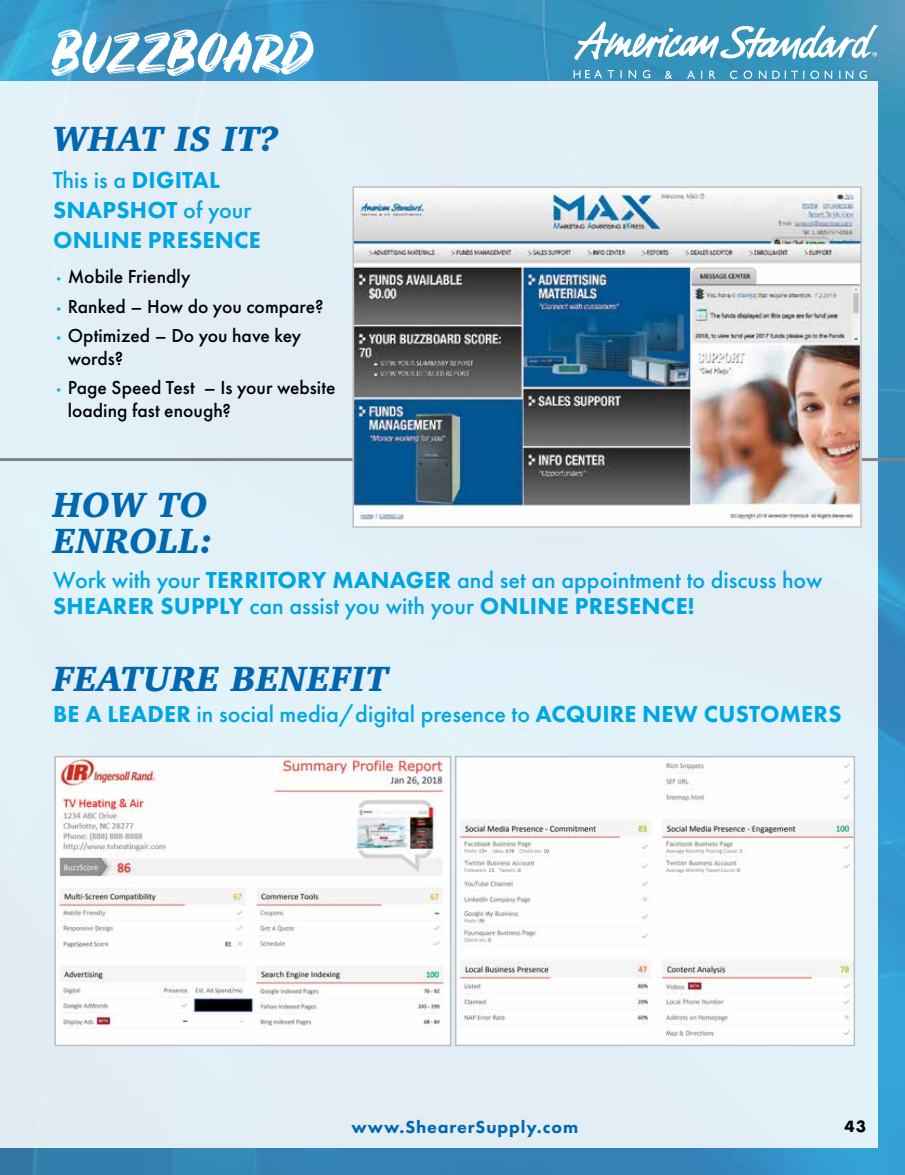
<style>
.page{position:relative;width:905px;height:1175px;background:#fff}
.page>*{position:absolute;margin:0;border:0;box-sizing:border-box;transform-origin:0 0}
.t1{font:51px "Rustico";color:#fff}
.t2{font:italic 900 36px/36px "Charter IT Cby BT";color:#0067b1}
.t3{font:500 24px/26.2px "Futura PT";color:#00a5e3}
.t4{font:800 24px/30px "Futura PT";letter-spacing:.01em;color:#00a5e3}
.t5{font:500 19.5px/22.5px "Futura PT";color:#000}
.t6{font:800 18px "Futura PT";letter-spacing:.05em;color:#0067b1}
.t7{font:700 15px "Futura LT";color:#000}
.s1{font-weight:500}
.s2{font-weight:800;font-size:12px;color:#00aeef}
.s3{font-weight:800}
</style>
<div class="page">
<img style="left:0;top:0;width:904px;height:1174px">
<div style="left:0;top:81px;width:878px;height:1066px;background:#e2eff6"></div>
<hr style="left:0;top:458px;width:904px;height:3px;background:#808285">
<img style="left:355px;top:189px;width:503px;height:336px">
<div style="left:352px;top:186px;width:509px;height:342px;border:2px solid #bcbec0"></div>
<img style="left:57px;top:759px;width:391px;height:284px">
<div style="left:54px;top:756px;width:397px;height:290px;border:2px solid #bcbec0"></div>
<img style="left:458px;top:759px;width:394px;height:284px">
<div style="left:455px;top:756px;width:400px;height:290px;border:2px solid #bcbec0"></div>
<svg style="left:664px;top:71px;width:8px;height:8px"></svg>
<svg style="left:628px;top:70px;width:8px;height:8px"></svg>
<svg style="left:642px;top:70px;width:8px;height:9px"></svg>
<svg style="left:573px;top:70px;width:41px;height:8px"></svg>
<svg style="left:709px;top:71px;width:6px;height:8px"></svg>
<svg style="left:687px;top:70px;width:8px;height:9px"></svg>
<svg style="left:859px;top:70px;width:7px;height:9px"></svg>
<svg style="left:729px;top:70px;width:8px;height:9px"></svg>
<svg style="left:810px;top:71px;width:22px;height:8px"></svg>
<svg style="left:743px;top:70px;width:23px;height:9px"></svg>
<svg style="left:772px;top:71px;width:32px;height:8px"></svg>
<svg style="left:839px;top:71px;width:14px;height:8px"></svg>
<svg style="left:574px;top:22px;width:304px;height:38px"></svg>
<h1 class="t1" style="left:53px;top:22px;width:262px">BUZZBOARD</h1>
<h2 class="t2" style="left:53px;top:120px;width:227px">WHAT IS IT?</h2>
<p class="t4" style="left:53px;top:165px;width:209px"><span class="s1">This is a</span> DIGITAL<br>SNAPSHOT <span class="s1">of your<br></span>ONLINE PRESENCE</p>
<p class="t5" style="left:53px;top:265px;width:139px"><span class="s2">•</span> Mobile Friendly</p>
<p class="t5" style="left:53px;top:295px;width:272px"><span class="s2">•</span> Ranked – How do you compare?</p>
<p class="t5" style="left:68px;top:324px;width:235px;text-indent:-15px"><span class="s2">•</span> Optimized – Do you have key words?</p>
<p class="t5" style="left:68px;top:377px;width:269px;text-indent:-15px"><span class="s2">•</span> Page Speed Test – Is your website loading fast enough?</p>
<h2 class="t2" style="left:53px;top:486px;width:162px">HOW TO<br>ENROLL:</h2>
<p class="t3" style="left:53px;top:566px;width:771px">Work with your <span class="s3">TERRITORY MANAGER</span> and set an appointment to discuss how<br><span class="s3">SHEARER SUPPLY</span> can assist you with your <span class="s3">ONLINE PRESENCE!</span></p>
<h2 class="t2" style="left:53px;top:660px;width:337px">FEATURE BENEFIT</h2>
<p class="t3" style="left:53px;top:701px;width:790px"><span class="s3">BE A LEADER</span> in social media/digital presence to <span class="s3">ACQUIRE NEW CUSTOMERS</span></p>
<p class="t6" style="left:351px;top:1116px;width:228px">www.ShearerSupply.com</p>
<p class="t7" style="left:844px;top:1116px;width:23px">43</p>
</div>
